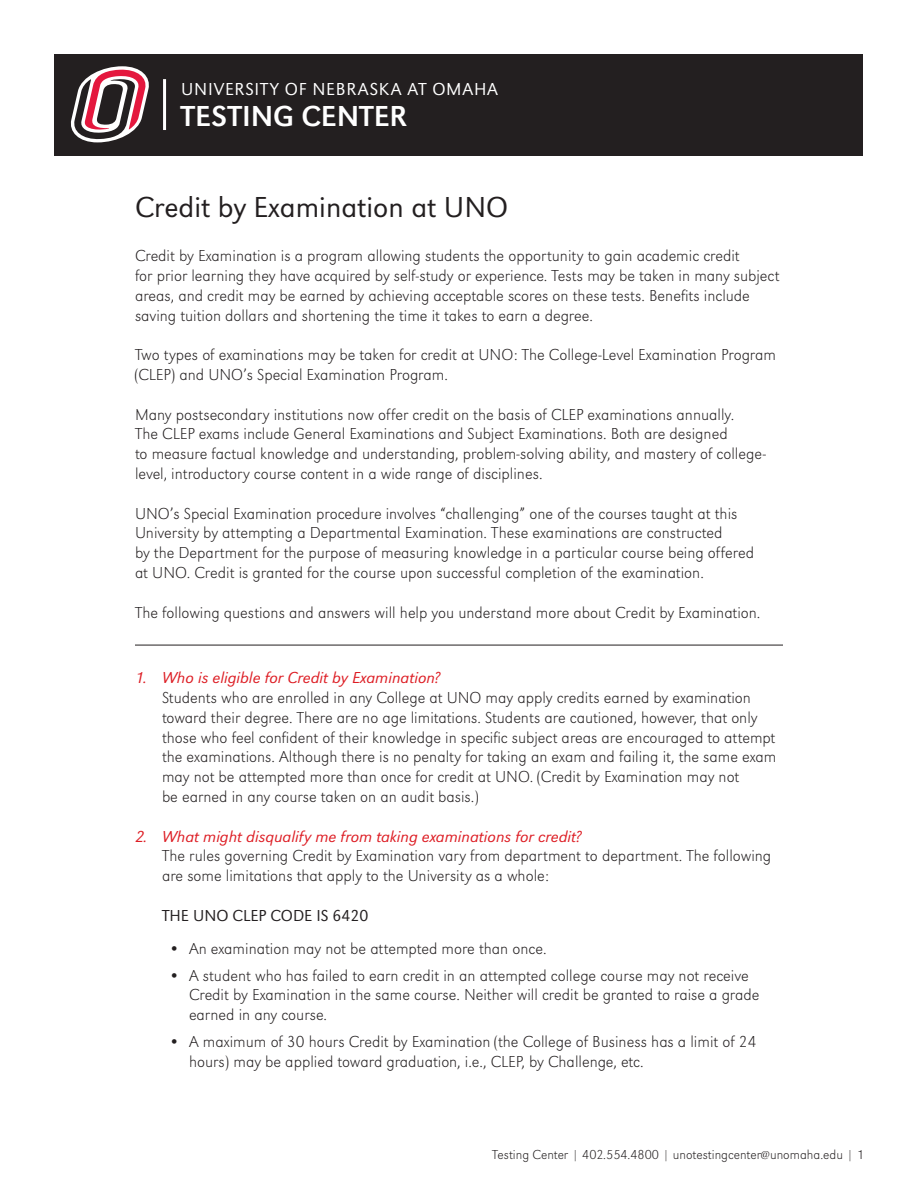
<style>
.page{position:relative;width:918px;height:1188px;background:#fff}
.page>*{position:absolute;margin:0;border:0;box-sizing:border-box;transform-origin:0 0}
.t1{font:300 30px "URW Grotesk";color:#231f20}
.t2{font:30px "URW Grotesk";letter-spacing:.01em;color:#fff}
.t3{font:300 18px "URW Grotesk";letter-spacing:.04em;color:#fff}
.t4{font:300 expanded 16.5px/19.8px "URW Grotesk";color:#231f20}
.t5{font:300 16.5px "URW Grotesk";color:#231f20}
.Body{font:300 expanded 13.5px "URW Grotesk";color:#231f20}
.s1{font-style:italic;font-stretch:normal;color:#dd1d24}
</style>
<div class="page">
<div style="left:55px;top:55px;width:808px;height:101px;background:#231f20"></div>
<svg style="left:70px;top:66px;width:79px;height:76px"></svg>
<hr style="left:163px;top:79px;width:3px;height:51px;background:#fff">
<hr style="left:135px;top:645px;width:648px;height:1px;background:#231f20">
<p class="t3" style="left:181px;top:79px;width:318px">UNIVERSITY OF NEBRASKA AT OMAHA</p>
<p class="t2" style="left:181px;top:99px;width:228px">TESTING CENTER</p>
<p class="t1" style="left:135px;top:190px;width:375px">Credit by Examination at UNO</p>
<p class="t4" style="left:135px;top:246px;width:646px">Credit by Examination is a program allowing students the opportunity to gain academic credit<br>for prior learning they have acquired by self-study or experience. Tests may be taken in many subject areas, and credit may be earned by achieving acceptable scores on these tests. Benefits include saving tuition dollars and shortening the time it takes to earn a degree.</p>
<p class="t4" style="left:135px;top:345px;width:643px">Two types of examinations may be taken for credit at UNO: The College-Level Examination Program (CLEP) and UNO’s Special Examination Program.</p>
<p class="t4" style="left:135px;top:404px;width:632px">Many postsecondary institutions now offer credit on the basis of CLEP examinations annually.<br>The CLEP exams include General Examinations and Subject Examinations. Both are designed<br>to measure factual knowledge and understanding, problem-solving ability, and mastery of college&shy;level, introductory course content in a wide range of disciplines.</p>
<p class="t4" style="left:135px;top:503px;width:621px">UNO’s Special Examination procedure involves “challenging” one of the courses taught at this University by attempting a Departmental Examination. These examinations are constructed<br>by the Department for the purpose of measuring knowledge in a particular course being offered at UNO. Credit is granted for the course upon successful completion of the examination.</p>
<p class="t4" style="left:135px;top:602px;width:627px">The following questions and answers will help you understand more about Credit by Examination.</p>
<p class="t4" style="left:162px;top:668px;width:616px;text-indent:-27px"><span class="s1">1. Who is eligible for Credit by Examination?<br></span>Students who are enrolled in any College at UNO may apply credits earned by examination toward their degree. There are no age limitations. Students are cautioned, however, that only those who feel confident of their knowledge in specific subject areas are encouraged to attempt the examinations. Although there is no penalty for taking an exam and failing it, the same exam may not be attempted more than once for credit at UNO. (Credit by Examination may not<br>be earned in any course taken on an audit basis.)</p>
<p class="t4" style="left:162px;top:826px;width:611px;text-indent:-27px"><span class="s1">2. What might disqualify me from taking examinations for credit?<br></span>The rules governing Credit by Examination vary from department to department. The following are some limitations that apply to the University as a whole:</p>
<p class="t5" style="left:162px;top:906px;width:208px">THE UNO CLEP CODE IS 6420</p>
<p class="t4" style="left:169px;top:939px;width:379px">• An examination may not be attempted more than once.</p>
<p class="t4" style="left:189px;top:965px;width:572px;text-indent:-20px">• A student who has failed to earn credit in an attempted college course may not receive<br>Credit by Examination in the same course. Neither will credit be granted to raise a grade earned in any course.</p>
<p class="t4" style="left:189px;top:1031px;width:569px;text-indent:-20px">• A maximum of 30 hours Credit by Examination (the College of Business has a limit of 24 hours) may be applied toward graduation, i.e., CLEP, by Challenge, etc.</p>
<p class="Body" style="left:492px;top:1146px;width:373px">Testing Center | 402.554.4800 | unotestingcenter@unomaha.edu | 1</p>
</div>
